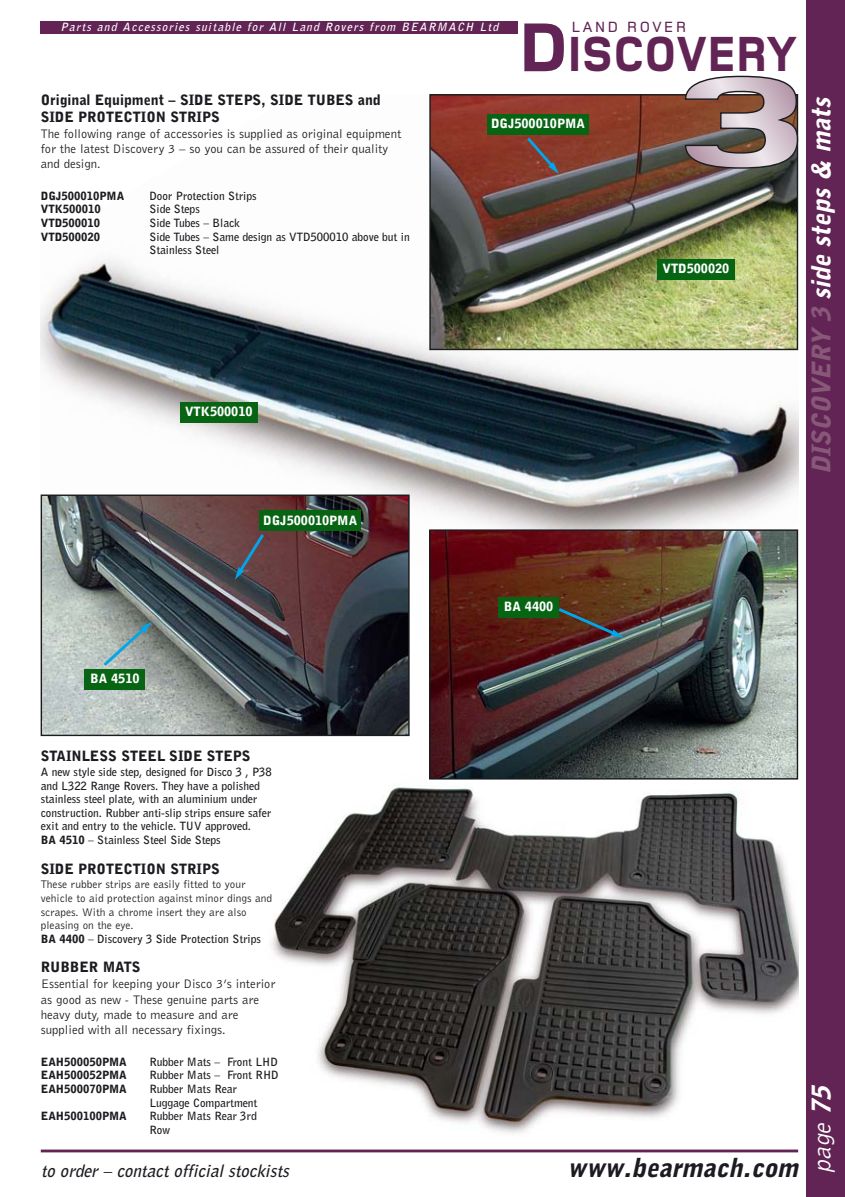
<style>
.page{position:relative;width:845px;height:1197px;background:#fff}
.page>*{position:absolute;margin:0;border:0;box-sizing:border-box;transform-origin:0 0}
.t1{font:800 51.2px "Foundry Monoline";letter-spacing:.03em;color:#612454;scale:.9 1}
.t2{font:italic 900 25.6px "Bell Gothic BT";color:#fff}
.t3{font:italic 900 25.6px "Bell Gothic BT";color:#1b1c20}
.t4{font:italic 25.6px "Bell Gothic BT";color:#fff}
.t5{font:italic 700 17px "Bell Gothic BT";color:#1b1c20}
.t6{font:500 15.4px "Foundry Monoline";letter-spacing:.17em;color:#612454}
.t7{font:900 14.2px/17px "Bell Gothic BT";color:#1b1c20}
.t8{font:12.8px/15.4px "Bell Gothic BT";color:#1b1c20}
.t9{font:900 12.8px "Bell Gothic BT";color:#fff}
.t10{font:700 11.4px/13.6px "Bell Gothic BT";color:#1b1c20}
.t11{font:11.4px/13.6px "Bell Gothic BT";color:#1b1c20}
.t12{font:900 11.4px "Bell Gothic BT";color:#1b1c20}
.t13{font:italic 700 11.4px "Bell Gothic BT";letter-spacing:.11em;color:#fff}
.s1{font-size:71.6px}
.s2{color:#885879}
.s3{font-weight:900}
.s4{font-weight:700}
</style>
<div class="page">
<img style="left:40px;top:0;width:804px;height:1197px">
<p class="t13" style="left:60px;top:23px;width:439px">Parts and Accessories suitable for All Land Rovers from BEARMACH Ltd</p>
<h3 class="t6" style="left:571px;top:21px;width:116px">LAND ROVER</h3>
<h1 class="t1" style="left:519px;top:36px;width:310px"><span class="s1">D</span>ISCOVERY</h1>
<p class="t7" style="left:41px;top:92px;width:341px">Original Equipment – SIDE STEPS, SIDE TUBES and<br>SIDE PROTECTION STRIPS</p>
<p class="t8" style="left:41px;top:127px;width:362px">The following range of accessories is supplied as original equipment for the latest Discovery 3 – so you can be assured of their quality and design.</p>
<p class="t12" style="left:41px;top:191px;width:85px">DGJ500010PMA</p>
<p class="t10" style="left:149px;top:190px;width:108px">Door Protection Strips</p>
<p class="t12" style="left:41px;top:205px;width:61px">VTK500010</p>
<p class="t10" style="left:149px;top:203px;width:52px">Side Steps</p>
<p class="t12" style="left:41px;top:218px;width:61px">VTD500010</p>
<p class="t10" style="left:149px;top:217px;width:92px">Side Tubes – Black</p>
<p class="t12" style="left:41px;top:232px;width:61px">VTD500020</p>
<p class="t10" style="left:149px;top:231px;width:261px">Side Tubes – Same design as VTD500010 above but in<br>Stainless Steel</p>
<p class="t9" style="left:185px;top:407px;width:69px">VTK500010</p>
<p class="t9" style="left:491px;top:118px;width:95px">DGJ500010PMA</p>
<p class="t9" style="left:662px;top:264px;width:68px">VTD500020</p>
<h2 class="t2" style="left:810px;top:473px;width:378px;rotate:-90deg"><span class="s2">DISCOVERY 3</span> side steps &amp; mats</h2>
<p class="t9" style="left:263px;top:515px;width:95px">DGJ500010PMA</p>
<p class="t9" style="left:90px;top:673px;width:51px">BA 4510</p>
<p class="t9" style="left:504px;top:602px;width:51px">BA 4400</p>
<p class="t7" style="left:41px;top:748px;width:211px">STAINLESS STEEL SIDE STEPS</p>
<p class="t10" style="left:41px;top:766px;width:232px">A new style side step, designed for Disco 3 , P38 and L322 Range Rovers. They have a polished stainless steel plate, with an aluminium under construction. Rubber anti-slip strips ensure safer exit and entry to the vehicle. TUV approved.<br><span class="s3">BA 4510</span> – Stainless Steel Side Steps</p>
<p class="t7" style="left:41px;top:861px;width:180px">SIDE PROTECTION STRIPS</p>
<p class="t11" style="left:41px;top:878px;width:233px">These rubber strips are easily fitted to your vehicle to aid protection against minor dings and scrapes. With a chrome insert they are also pleasing on the eye.<br><span class="s3">BA 4400</span> <span class="s4">– Discovery 3 Side Protection Strips</span></p>
<p class="t7" style="left:41px;top:960px;width:101px">RUBBER MATS</p>
<p class="t8" style="left:41px;top:977px;width:236px">Essential for keeping your Disco 3’s interior as good as new - These genuine parts are heavy duty, made to measure and are supplied with all necessary fixings.</p>
<p class="t12" style="left:41px;top:1057px;width:87px">EAH500050PMA</p>
<p class="t10" style="left:149px;top:1055px;width:130px">Rubber Mats – Front LHD</p>
<p class="t12" style="left:41px;top:1071px;width:87px">EAH500052PMA</p>
<p class="t10" style="left:149px;top:1069px;width:130px">Rubber Mats – Front RHD</p>
<p class="t12" style="left:41px;top:1084px;width:87px">EAH500070PMA</p>
<p class="t10" style="left:149px;top:1083px;width:109px">Rubber Mats Rear<br>Luggage Compartment</p>
<p class="t12" style="left:41px;top:1111px;width:87px">EAH500100PMA</p>
<p class="t10" style="left:149px;top:1110px;width:109px">Rubber Mats Rear 3rd<br>Row</p>
<h3 class="t5" style="left:41px;top:1164px;width:249px">to order – contact official stockists</h3>
<h2 class="t3" style="left:567px;top:1157px;width:232px">www.bearmach.com</h2>
<h2 class="t4" style="left:812px;top:1173px;width:89px;rotate:-90deg">page <span class="s3">75</span></h2>
</div>
